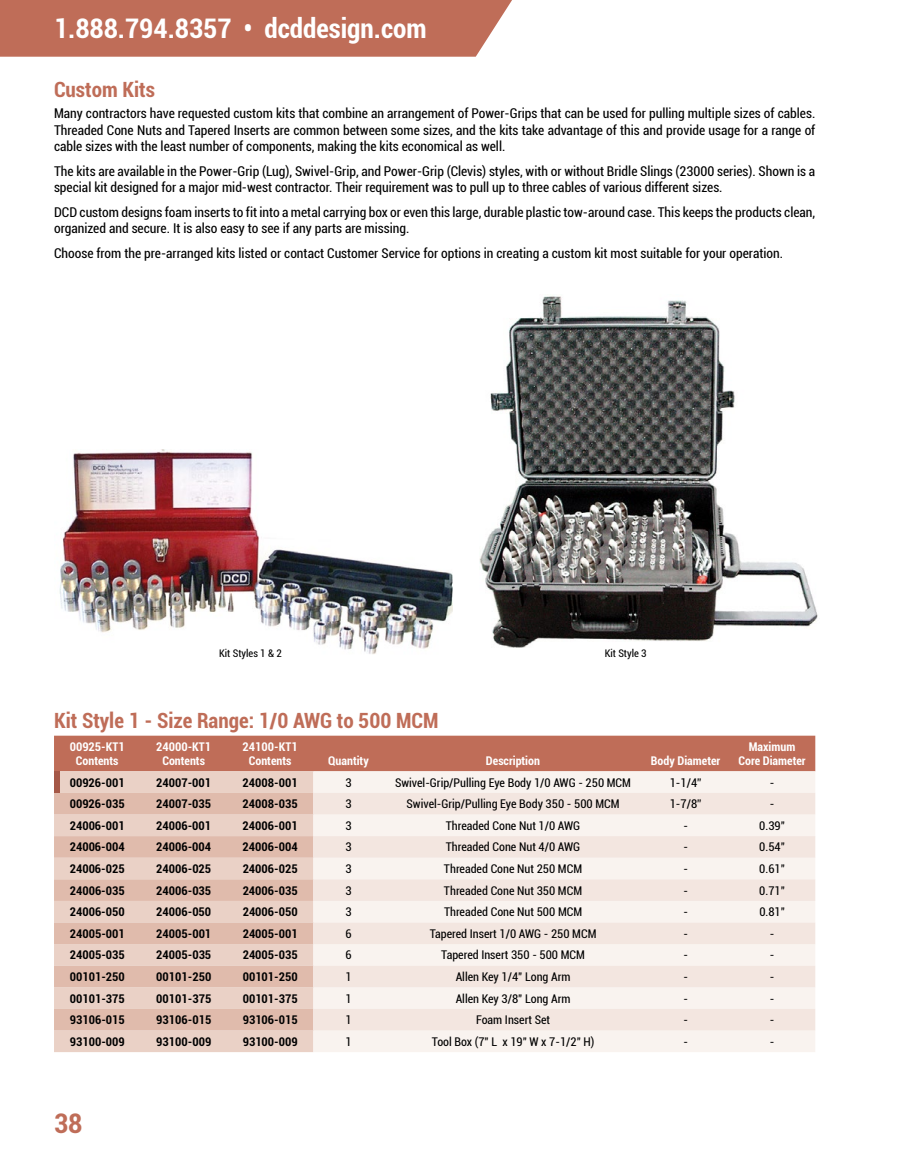
<style>
.page{position:relative;width:905px;height:1161px;background:#fff}
.page>*{position:absolute;margin:0;border:0;box-sizing:border-box;transform-origin:0 0}
.t1{font:700 condensed 27px "Roboto";color:#fff}
.t2{font:700 condensed 27px "Roboto";color:#bf6d58}
.t3{font:700 condensed 21px "Roboto";color:#bf6d58}
.t4{font:condensed 13.5px/16.2px "Roboto";color:#000}
.t5{font:condensed 12px "Roboto";color:#000}
.t6{font:700 condensed 12px "Roboto";color:#000}
.t7{font:700 condensed 12px/14.4px "Roboto";color:#fff;text-align:center}
.t8{font:condensed 10.5px "Roboto";color:#000}
</style>
<div class="page">
<div style="left:0;top:0;width:512px;height:57px;background:#bf6d58"></div>
<div style="left:54px;top:736px;width:761px;height:35px;background:#bf6d58"></div>
<div style="left:54px;top:771px;width:259px;height:281px;background:#ead1c6"></div>
<div style="left:313px;top:771px;width:502px;height:281px;background:#f9f3ef"></div>
<svg style="left:54px;top:793px;width:259px;height:238px;background:#e4c5b8"></svg>
<svg style="left:313px;top:793px;width:502px;height:238px;fill:#f3e6e0"></svg>
<div style="left:54px;top:771px;width:5px;height:22px;background:#a55847"></div>
<img style="left:480px;top:296px;width:338px;height:352px">
<img style="left:59px;top:450px;width:393px;height:204px">
<h1 class="t1" style="left:54px;top:10px;width:374px">1.888.794.8357 • dcddesign.com</h1>
<h2 class="t3" style="left:54px;top:75px;width:102px">Custom Kits</h2>
<p class="t4" style="left:54px;top:105px;width:762px;text-align:justify">Many contractors have requested custom kits that combine an arrangement of Power-Grips that can be used for pulling multiple sizes of cables.<br>Threaded Cone Nuts and Tapered Inserts are common between some sizes, and the kits take advantage of this and provide usage for a range of cable sizes with the least number of components, making the kits economical as well.</p>
<p class="t4" style="left:54px;top:162px;width:762px">The kits are available in the Power-Grip (Lug), Swivel-Grip, and Power-Grip (Clevis) styles, with or without Bridle Slings (23000 series). Shown is a special kit designed for a major mid-west contractor. Their requirement was to pull up to three cables of various different sizes.</p>
<p class="t4" style="left:54px;top:203px;width:762px">DCD custom designs foam inserts to fit into a metal carrying box or even this large, durable plastic tow-around case. This keeps the products clean, organized and secure. It is also easy to see if any parts are missing.</p>
<p class="t4" style="left:54px;top:244px;width:730px">Choose from the pre-arranged kits listed or contact Customer Service for options in creating a custom kit most suitable for your operation.</p>
<p class="t8" style="left:219px;top:646px;width:64px">Kit Styles 1 &amp; 2</p>
<p class="t8" style="left:604px;top:646px;width:43px">Kit Style 3</p>
<h2 class="t3" style="left:54px;top:706px;width:386px">Kit Style 1 - Size Range: 1/0 AWG to 500 MCM</h2>
<p class="t7" style="left:70px;top:739px;width:57px">00925-KT1<br>Contents</p>
<p class="t7" style="left:156px;top:739px;width:57px">24000-KT1<br>Contents</p>
<p class="t7" style="left:242px;top:739px;width:57px">24100-KT1<br>Contents</p>
<p class="t7" style="left:328px;top:753px;width:42px">Quantity</p>
<p class="t7" style="left:486px;top:753px;width:56px">Description</p>
<p class="t7" style="left:651px;top:753px;width:71px">Body Diameter</p>
<p class="t7" style="left:738px;top:739px;width:69px">Maximum<br>Core Diameter</p>
<p class="t6" style="left:70px;top:774px;width:56px">00926-001</p>
<p class="t6" style="left:156px;top:774px;width:56px">24007-001</p>
<p class="t6" style="left:242px;top:774px;width:56px">24008-001</p>
<p class="t5" style="left:345px;top:774px;width:8px">3</p>
<p class="t5" style="left:395px;top:774px;width:237px">Swivel-Grip/Pulling Eye Body 1/0 AWG - 250 MCM</p>
<p class="t5" style="left:669px;top:774px;width:33px">1-1/4”</p>
<p class="t5" style="left:769px;top:774px;width:6px">-</p>
<p class="t6" style="left:70px;top:796px;width:56px">00926-035</p>
<p class="t6" style="left:156px;top:796px;width:56px">24007-035</p>
<p class="t6" style="left:243px;top:796px;width:56px">24008-035</p>
<p class="t5" style="left:345px;top:796px;width:8px">3</p>
<p class="t5" style="left:406px;top:796px;width:214px">Swivel-Grip/Pulling Eye Body 350 - 500 MCM</p>
<p class="t5" style="left:669px;top:796px;width:33px">1-7/8”</p>
<p class="t5" style="left:769px;top:796px;width:6px">-</p>
<p class="t6" style="left:70px;top:817px;width:56px">24006-001</p>
<p class="t6" style="left:156px;top:817px;width:56px">24006-001</p>
<p class="t6" style="left:243px;top:817px;width:56px">24006-001</p>
<p class="t5" style="left:345px;top:817px;width:8px">3</p>
<p class="t5" style="left:446px;top:817px;width:136px">Threaded Cone Nut 1/0 AWG</p>
<p class="t5" style="left:683px;top:817px;width:6px">-</p>
<p class="t5" style="left:759px;top:817px;width:27px">0.39"</p>
<p class="t6" style="left:70px;top:839px;width:56px">24006-004</p>
<p class="t6" style="left:156px;top:839px;width:56px">24006-004</p>
<p class="t6" style="left:243px;top:839px;width:56px">24006-004</p>
<p class="t5" style="left:345px;top:839px;width:8px">3</p>
<p class="t5" style="left:446px;top:839px;width:136px">Threaded Cone Nut 4/0 AWG</p>
<p class="t5" style="left:683px;top:839px;width:6px">-</p>
<p class="t5" style="left:759px;top:839px;width:27px">0.54"</p>
<p class="t6" style="left:70px;top:860px;width:56px">24006-025</p>
<p class="t6" style="left:156px;top:860px;width:56px">24006-025</p>
<p class="t6" style="left:243px;top:860px;width:56px">24006-025</p>
<p class="t5" style="left:345px;top:860px;width:8px">3</p>
<p class="t5" style="left:444px;top:860px;width:140px">Threaded Cone Nut 250 MCM</p>
<p class="t5" style="left:683px;top:860px;width:6px">-</p>
<p class="t5" style="left:759px;top:860px;width:27px">0.61"</p>
<p class="t6" style="left:70px;top:882px;width:56px">24006-035</p>
<p class="t6" style="left:156px;top:882px;width:56px">24006-035</p>
<p class="t6" style="left:243px;top:882px;width:56px">24006-035</p>
<p class="t5" style="left:345px;top:882px;width:8px">3</p>
<p class="t5" style="left:444px;top:882px;width:140px">Threaded Cone Nut 350 MCM</p>
<p class="t5" style="left:683px;top:882px;width:6px">-</p>
<p class="t5" style="left:759px;top:882px;width:27px">0.71"</p>
<p class="t6" style="left:70px;top:904px;width:56px">24006-050</p>
<p class="t6" style="left:156px;top:904px;width:56px">24006-050</p>
<p class="t6" style="left:243px;top:904px;width:56px">24006-050</p>
<p class="t5" style="left:345px;top:904px;width:8px">3</p>
<p class="t5" style="left:444px;top:904px;width:140px">Threaded Cone Nut 500 MCM</p>
<p class="t5" style="left:683px;top:904px;width:6px">-</p>
<p class="t5" style="left:759px;top:904px;width:27px">0.81"</p>
<p class="t6" style="left:70px;top:925px;width:56px">24005-001</p>
<p class="t6" style="left:156px;top:925px;width:56px">24005-001</p>
<p class="t6" style="left:243px;top:925px;width:56px">24005-001</p>
<p class="t5" style="left:345px;top:925px;width:8px">6</p>
<p class="t5" style="left:429px;top:925px;width:168px">Tapered Insert 1/0 AWG - 250 MCM</p>
<p class="t5" style="left:683px;top:925px;width:6px">-</p>
<p class="t5" style="left:769px;top:925px;width:6px">-</p>
<p class="t6" style="left:70px;top:947px;width:56px">24005-035</p>
<p class="t6" style="left:156px;top:947px;width:56px">24005-035</p>
<p class="t6" style="left:243px;top:947px;width:56px">24005-035</p>
<p class="t5" style="left:345px;top:947px;width:8px">6</p>
<p class="t5" style="left:441px;top:947px;width:145px">Tapered Insert 350 - 500 MCM</p>
<p class="t5" style="left:683px;top:947px;width:6px">-</p>
<p class="t5" style="left:769px;top:947px;width:6px">-</p>
<p class="t6" style="left:70px;top:968px;width:56px">00101-250</p>
<p class="t6" style="left:156px;top:968px;width:56px">00101-250</p>
<p class="t6" style="left:243px;top:968px;width:56px">00101-250</p>
<p class="t5" style="left:345px;top:968px;width:8px">1</p>
<p class="t5" style="left:455px;top:968px;width:116px">Allen Key 1/4" Long Arm</p>
<p class="t5" style="left:683px;top:968px;width:6px">-</p>
<p class="t5" style="left:769px;top:968px;width:6px">-</p>
<p class="t6" style="left:70px;top:990px;width:56px">00101-375</p>
<p class="t6" style="left:156px;top:990px;width:56px">00101-375</p>
<p class="t6" style="left:243px;top:990px;width:56px">00101-375</p>
<p class="t5" style="left:345px;top:990px;width:8px">1</p>
<p class="t5" style="left:455px;top:990px;width:116px">Allen Key 3/8" Long Arm</p>
<p class="t5" style="left:683px;top:990px;width:6px">-</p>
<p class="t5" style="left:769px;top:990px;width:6px">-</p>
<p class="t6" style="left:70px;top:1012px;width:56px">93106-015</p>
<p class="t6" style="left:156px;top:1012px;width:56px">93106-015</p>
<p class="t6" style="left:243px;top:1012px;width:56px">93106-015</p>
<p class="t5" style="left:345px;top:1012px;width:8px">1</p>
<p class="t5" style="left:476px;top:1012px;width:76px">Foam Insert Set</p>
<p class="t5" style="left:683px;top:1012px;width:6px">-</p>
<p class="t5" style="left:769px;top:1012px;width:6px">-</p>
<p class="t6" style="left:70px;top:1033px;width:56px">93100-009</p>
<p class="t6" style="left:156px;top:1033px;width:56px">93100-009</p>
<p class="t6" style="left:243px;top:1033px;width:56px">93100-009</p>
<p class="t5" style="left:345px;top:1033px;width:8px">1</p>
<p class="t5" style="left:432px;top:1033px;width:164px">Tool Box (7" L x 19" W x 7-1/2" H)</p>
<p class="t5" style="left:683px;top:1033px;width:6px">-</p>
<p class="t5" style="left:769px;top:1033px;width:6px">-</p>
<h1 class="t2" style="left:54px;top:1104px;width:30px">38</h1>
</div>
